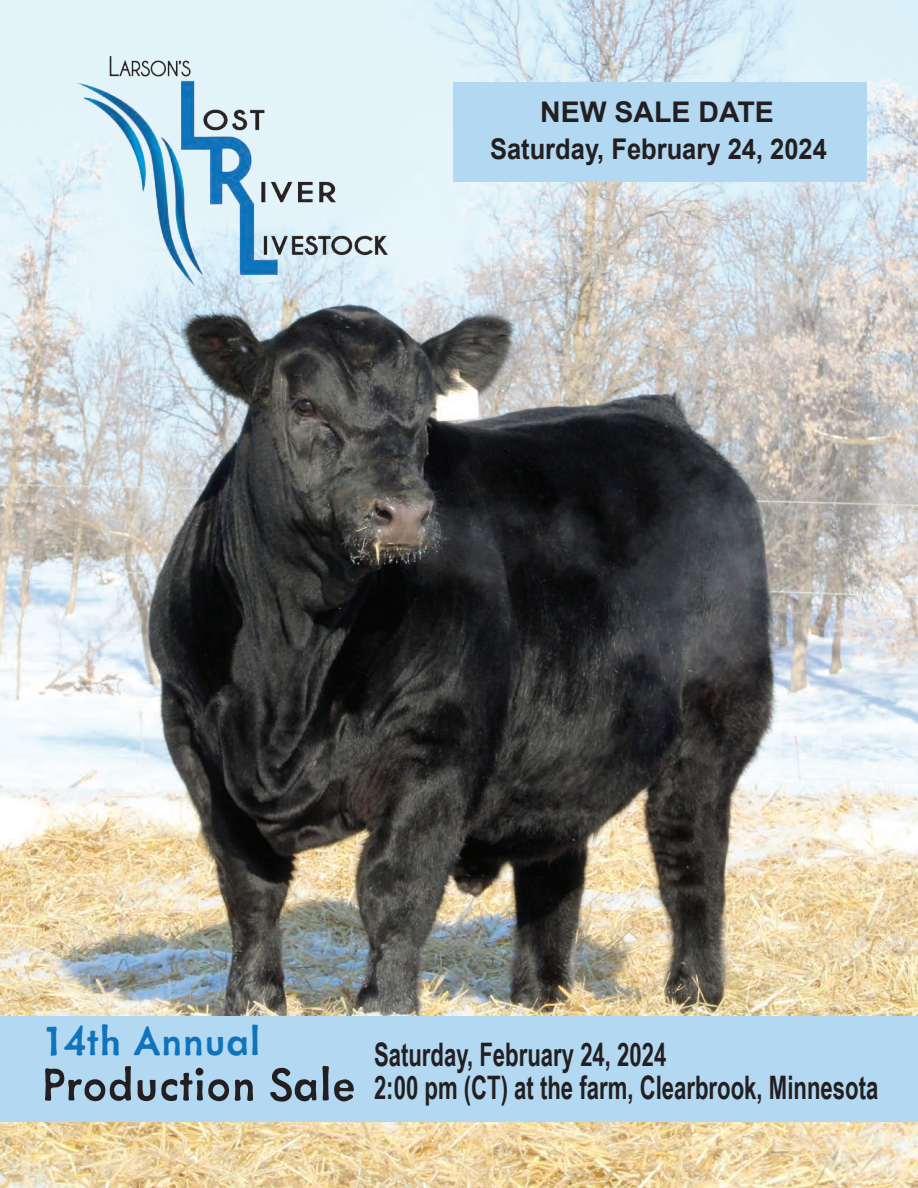
<style>
.page{position:relative;width:918px;height:1188px;background:#fff}
.page>*{position:absolute;margin:0;border:0;box-sizing:border-box;transform-origin:0 0}
.t1{font:500 52.5px "Metallophile Sp 8";color:#231f20}
.t2{font:500 46.35px "Metallophile Sp 8";color:#1074bc}
.t3{font:700 32.4px/33px "Arial Narrow";color:#231f20;scale:.83 1}
.t4{font:700 28.5px/36.8px "Arial";color:#231f20;text-align:center}
</style>
<div class="page">
<img style="left:0;top:1121px;width:918px;height:67px">
<div style="left:0;top:1011px;width:918px;height:110px;background:#b3d9f2"></div>
<img style="left:0;top:0;width:918px;height:1015px">
<img style="left:78px;top:54px;width:310px;height:232px">
<div style="left:453px;top:82px;width:414px;height:99px;background:#b3d9f2"></div>
<p class="t4" style="left:490px;top:95px;width:338px">NEW SALE DATE<br>Saturday, February 24, 2024</p>
<h2 class="t2" style="left:42px;top:1013px;width:220px">14th Annual</h2>
<h1 class="t1" style="left:42px;top:1053px;width:316px">Production Sale</h1>
<p class="t3" style="left:374px;top:1037px;width:609px">Saturday, February 24, 2024<br>2:00 pm (CT) at the farm, Clearbrook, Minnesota</p>
</div>
